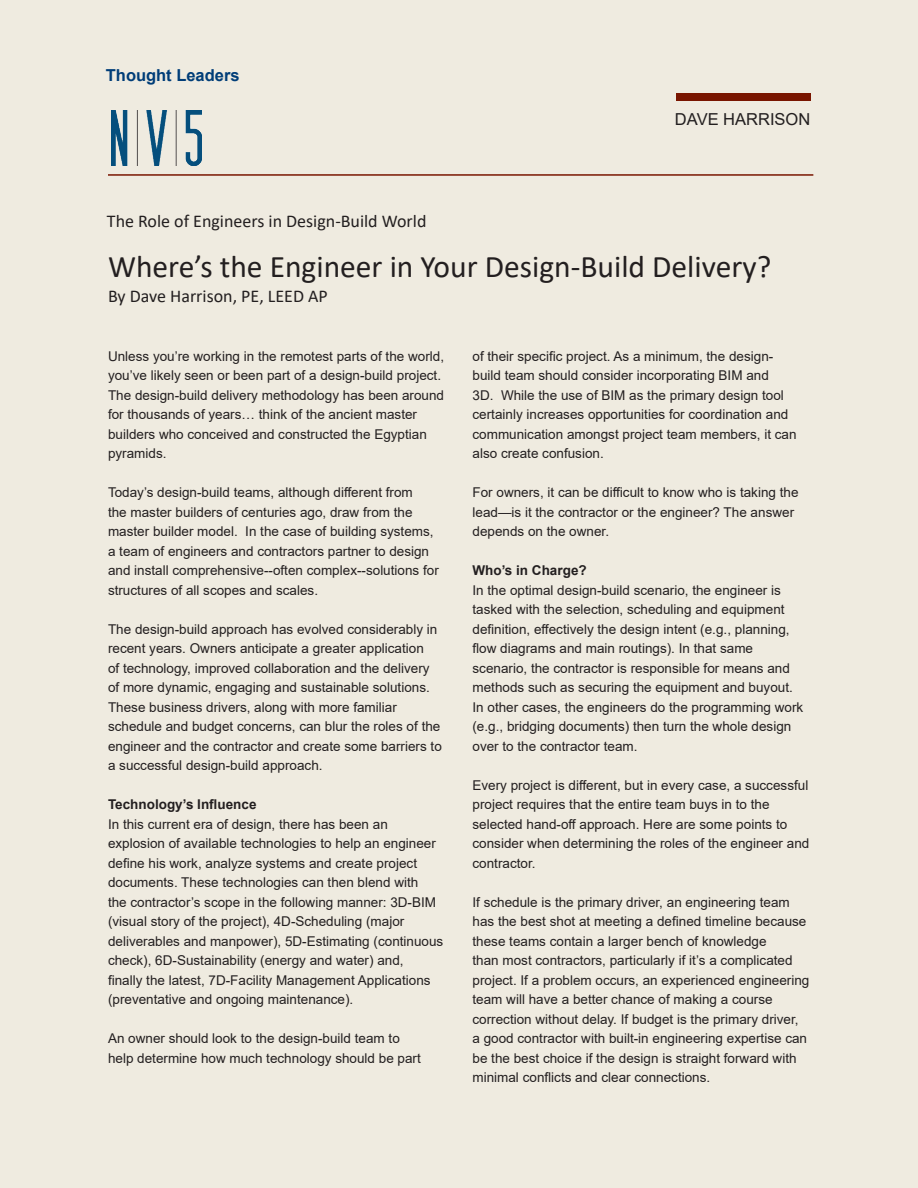
<style>
.page{position:relative;width:918px;height:1188px;background:#efebe0}
.page>*{position:absolute;margin:0;border:0;box-sizing:border-box;transform-origin:0 0}
.t1{font:31.5px "Calibri";color:#231f20}
.t2{font:18px "Calibri";color:#231f20}
.t3{font:700 16.5px "Arial";color:#003d78}
.t4{font:16.5px "Arial";color:#231f20}
.t5{font:13.5px/19.5px "Arial";color:#231f20}
.t6{font:700 13.5px "Arial";color:#231f20}
</style>
<div class="page">
<hr style="left:108px;top:174px;width:705px;height:2px;background:#791500">
<img style="left:112px;top:110px;width:89px;height:56px">
<div style="left:676px;top:94px;width:135px;height:7px;background:#791500"></div>
<p class="t3" style="left:106px;top:64px;width:135px">Thought Leaders</p>
<p class="t2" style="left:107px;top:209px;width:321px">The Role of Engineers in Design-Build World</p>
<p class="t4" style="left:675px;top:108px;width:137px">DAVE HARRISON</p>
<p class="t1" style="left:108px;top:245px;width:665px">Where’s the Engineer in Your Design-Build Delivery?</p>
<p class="t2" style="left:108px;top:283px;width:221px">By Dave Harrison, PE, LEED AP</p>
<p class="t5" style="left:108px;top:346px;width:338px">Unless you’re working in the remotest parts of the world, you’ve likely seen or been part of a design-build project.<br>The design-build delivery methodology has been around for thousands of years… think of the ancient master builders who conceived and constructed the Egyptian pyramids.</p>
<p class="t5" style="left:108px;top:483px;width:332px">Today’s design-build teams, although different from<br>the master builders of centuries ago, draw from the master builder model. In the case of building systems, a team of engineers and contractors partner to design and install comprehensive--often complex--solutions for structures of all scopes and scales.</p>
<p class="t5" style="left:108px;top:619px;width:335px">The design-build approach has evolved considerably in recent years. Owners anticipate a greater application<br>of technology, improved collaboration and the delivery of more dynamic, engaging and sustainable solutions.<br>These business drivers, along with more familiar schedule and budget concerns, can blur the roles of the engineer and the contractor and create some barriers to a successful design-build approach.</p>
<p class="t6" style="left:108px;top:795px;width:150px">Technology’s Influence</p>
<p class="t5" style="left:108px;top:814px;width:337px">In this current era of design, there has been an explosion of available technologies to help an engineer define his work, analyze systems and create project documents. These technologies can then blend with<br>the contractor’s scope in the following manner: 3D-BIM (visual story of the project), 4D-Scheduling (major deliverables and manpower), 5D-Estimating (continuous check), 6D-Sustainability (energy and water) and,<br>finally the latest, 7D-Facility Management Applications (preventative and ongoing maintenance).</p>
<p class="t5" style="left:108px;top:1029px;width:314px">An owner should look to the design-build team to help determine how much technology should be part</p>
<p class="t5" style="left:472px;top:346px;width:326px">of their specific project. As a minimum, the design&shy;build team should consider incorporating BIM and<br>3D. While the use of BIM as the primary design tool certainly increases opportunities for coordination and communication amongst project team members, it can also create confusion.</p>
<p class="t5" style="left:472px;top:483px;width:328px">For owners, it can be difficult to know who is taking the lead—is it the contractor or the engineer? The answer depends on the owner.</p>
<p class="t6" style="left:472px;top:561px;width:116px">Who’s in Charge?</p>
<p class="t5" style="left:472px;top:580px;width:332px">In the optimal design-build scenario, the engineer is tasked with the selection, scheduling and equipment definition, effectively the design intent (e.g., planning, flow diagrams and main routings). In that same scenario, the contractor is responsible for means and methods such as securing the equipment and buyout.<br>In other cases, the engineers do the programming work (e.g., bridging documents) then turn the whole design over to the contractor team.</p>
<p class="t5" style="left:472px;top:775px;width:338px">Every project is different, but in every case, a successful project requires that the entire team buys in to the selected hand-off approach. Here are some points to consider when determining the roles of the engineer and contractor.</p>
<p class="t5" style="left:472px;top:892px;width:338px">If schedule is the primary driver, an engineering team has the best shot at meeting a defined timeline because these teams contain a larger bench of knowledge<br>than most contractors, particularly if it’s a complicated project. If a problem occurs, an experienced engineering team will have a better chance of making a course correction without delay. If budget is the primary driver, a good contractor with built-in engineering expertise can be the best choice if the design is straight forward with minimal conflicts and clear connections.</p>
</div>
